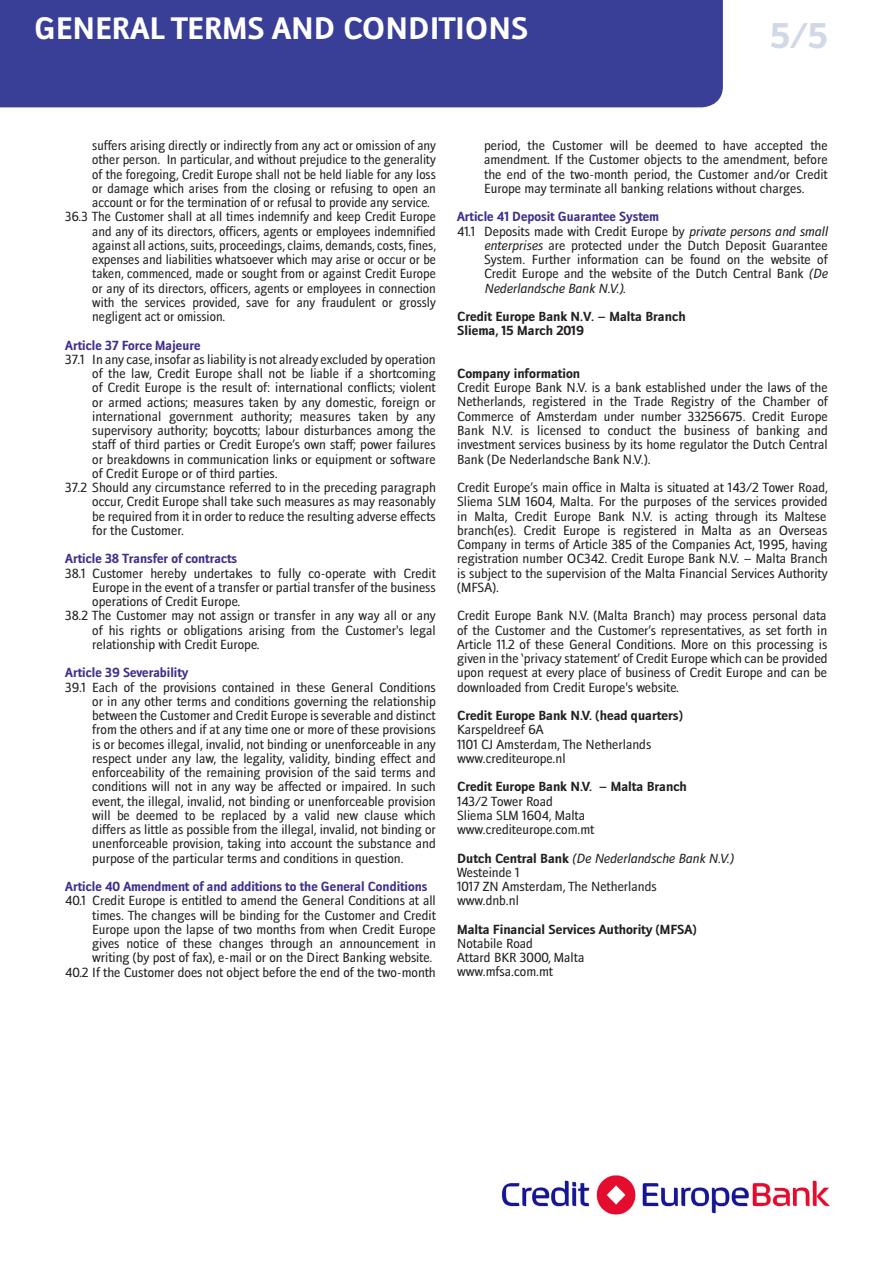
<style>
.page{position:relative;width:893px;height:1263px;background:#fff}
.page>*{position:absolute;margin:0;border:0;box-sizing:border-box;transform-origin:0 0}
.t1{font:700 34.5px "Doradani Rg";color:#d1d9e7}
.t2{font:700 30px "Doradani Rg";color:#fff}
.t3{font:12.75px/14.2px "Doradani Rg";color:#231f20;text-align:justify}
.t4{font:700 12.75px "Doradani Rg";color:#402f8d}
.t5{font:700 12.75px/14.2px "Doradani Rg";color:#231f20}
.s1{font-style:italic}
.s2{font-weight:700}
</style>
<div class="page">
<div style="left:0;top:0;width:723px;height:107px;background:#393e97"></div>
<img style="left:501px;top:1175px;width:329px;height:40px">
<p class="t2" style="left:34px;top:10px;width:496px">GENERAL TERMS AND CONDITIONS</p>
<p class="t1" style="left:770px;top:15px;width:60px">5/5</p>
<p class="t3" style="left:92px;top:138px;width:345px">suffers arising directly or indirectly from any act or omission of any other person. In particular, and without prejudice to the generality of the foregoing, Credit Europe shall not be held liable for any loss or damage which arises from the closing or refusing to open an account or for the termination of or refusal to provide any service.</p>
<p class="t3" style="left:92px;top:210px;width:345px;text-indent:-27px">36.3 The Customer shall at all times indemnify and keep Credit Europe and any of its directors, officers, agents or employees indemnified against all actions, suits, proceedings, claims, demands, costs, fines, expenses and liabilities whatsoever which may arise or occur or be taken, commenced, made or sought from or against Credit Europe or any of its directors, officers, agents or employees in connection with the services provided, save for any fraudulent or grossly negligent act or omission.</p>
<p class="t4" style="left:65px;top:337px;width:137px">Article 37 Force Majeure</p>
<p class="t3" style="left:92px;top:352px;width:345px;text-indent:-27px">37.1 In any case, insofar as liability is not already excluded by operation of the law, Credit Europe shall not be liable if a shortcoming of Credit Europe is the result of: international conflicts; violent or armed actions; measures taken by any domestic, foreign or international government authority; measures taken by any supervisory authority; boycotts; labour disturbances among the staff of third parties or Credit Europe’s own staff; power failures or breakdowns in communication links or equipment or software of Credit Europe or of third parties.</p>
<p class="t3" style="left:92px;top:480px;width:345px;text-indent:-27px">37.2 Should any circumstance referred to in the preceding paragraph occur, Credit Europe shall take such measures as may reasonably be required from it in order to reduce the resulting adverse effects for the Customer.</p>
<p class="t4" style="left:65px;top:551px;width:173px">Article 38 Transfer of contracts</p>
<p class="t3" style="left:92px;top:566px;width:345px;text-indent:-27px">38.1 Customer hereby undertakes to fully co-operate with Credit Europe in the event of a transfer or partial transfer of the business operations of Credit Europe.</p>
<p class="t3" style="left:92px;top:609px;width:345px;text-indent:-27px">38.2 The Customer may not assign or transfer in any way all or any of his rights or obligations arising from the Customer's legal relationship with Credit Europe.</p>
<p class="t4" style="left:65px;top:665px;width:125px">Article 39 Severability</p>
<p class="t3" style="left:92px;top:680px;width:345px;text-indent:-27px">39.1 Each of the provisions contained in these General Conditions or in any other terms and conditions governing the relationship between the Customer and Credit Europe is severable and distinct from the others and if at any time one or more of these provisions is or becomes illegal, invalid, not binding or unenforceable in any respect under any law, the legality, validity, binding effect and enforceability of the remaining provision of the said terms and conditions will not in any way be affected or impaired. In such event, the illegal, invalid, not binding or unenforceable provision will be deemed to be replaced by a valid new clause which differs as little as possible from the illegal, invalid, not binding or unenforceable provision, taking into account the substance and purpose of the particular terms and conditions in question.</p>
<p class="t4" style="left:65px;top:879px;width:364px">Article 40 Amendment of and additions to the General Conditions</p>
<p class="t3" style="left:92px;top:894px;width:345px;text-indent:-27px">40.1 Credit Europe is entitled to amend the General Conditions at all times. The changes will be binding for the Customer and Credit Europe upon the lapse of two months from when Credit Europe gives notice of these changes through an announcement in writing (by post of fax), e-mail or on the Direct Banking website.</p>
<p class="t3" style="left:65px;top:965px;width:372px">40.2 If the Customer does not object before the end of the two-month</p>
<p class="t3" style="left:484px;top:138px;width:345px">period, the Customer will be deemed to have accepted the amendment. If the Customer objects to the amendment, before the end of the two-month period, the Customer and/or Credit Europe may terminate all banking relations without charges.</p>
<p class="t4" style="left:457px;top:209px;width:204px">Article 41 Deposit Guarantee System</p>
<p class="t3" style="left:484px;top:224px;width:345px;text-indent:-27px">41.1 Deposits made with Credit Europe by <span class="s1">private persons and small enterprises</span> are protected under the Dutch Deposit Guarantee System. Further information can be found on the website of Credit Europe and the website of the Dutch Central Bank <span class="s1">(De Nederlandsche Bank N.V.).</span></p>
<p class="t5" style="left:457px;top:309px;width:230px">Credit Europe Bank N.V. – Malta Branch<br>Sliema, 15 March 2019</p>
<p class="t3" style="left:457px;top:366px;width:372px;text-align:left"><span class="s2">Company information<br></span>Credit Europe Bank N.V. is a bank established under the laws of the Netherlands, registered in the Trade Registry of the Chamber of Commerce of Amsterdam under number 33256675. Credit Europe Bank N.V. is licensed to conduct the business of banking and investment services business by its home regulator the Dutch Central Bank (De Nederlandsche Bank N.V.).</p>
<p class="t3" style="left:457px;top:480px;width:372px">Credit Europe’s main office in Malta is situated at 143/2 Tower Road, Sliema SLM 1604, Malta. For the purposes of the services provided in Malta, Credit Europe Bank N.V. is acting through its Maltese branch(es). Credit Europe is registered in Malta as an Overseas Company in terms of Article 385 of the Companies Act, 1995, having registration number OC342. Credit Europe Bank N.V. – Malta Branch is subject to the supervision of the Malta Financial Services Authority (MFSA).</p>
<p class="t3" style="left:457px;top:609px;width:372px">Credit Europe Bank N.V. (Malta Branch) may process personal data of the Customer and the Customer’s representatives, as set forth in Article 11.2 of these General Conditions. More on this processing is given in the ‘privacy statement’ of Credit Europe which can be provided upon request at every place of business of Credit Europe and can be downloaded from Credit Europe's website.</p>
<p class="t3" style="left:457px;top:708px;width:227px;text-align:left"><span class="s2">Credit Europe Bank N.V. (head quarters)<br></span>Karspeldreef 6A<br>1101 CJ Amsterdam, The Netherlands www.crediteurope.nl</p>
<p class="t3" style="left:457px;top:780px;width:231px;text-align:left"><span class="s2">Credit Europe Bank N.V. – Malta Branch<br></span>143/2 Tower Road<br>Sliema SLM 1604, Malta www.crediteurope.com.mt</p>
<p class="t3" style="left:457px;top:851px;width:278px;text-align:left"><span class="s2">Dutch Central Bank</span> <span class="s1">(De Nederlandsche Bank N.V.)<br></span>Westeinde 1<br>1017 ZN Amsterdam, The Netherlands<br>www.dnb.nl</p>
<p class="t3" style="left:457px;top:922px;width:241px;text-align:left"><span class="s2">Malta Financial Services Authority (MFSA)<br></span>Notabile Road<br>Attard BKR 3000, Malta<br>www.mfsa.com.mt</p>
</div>
